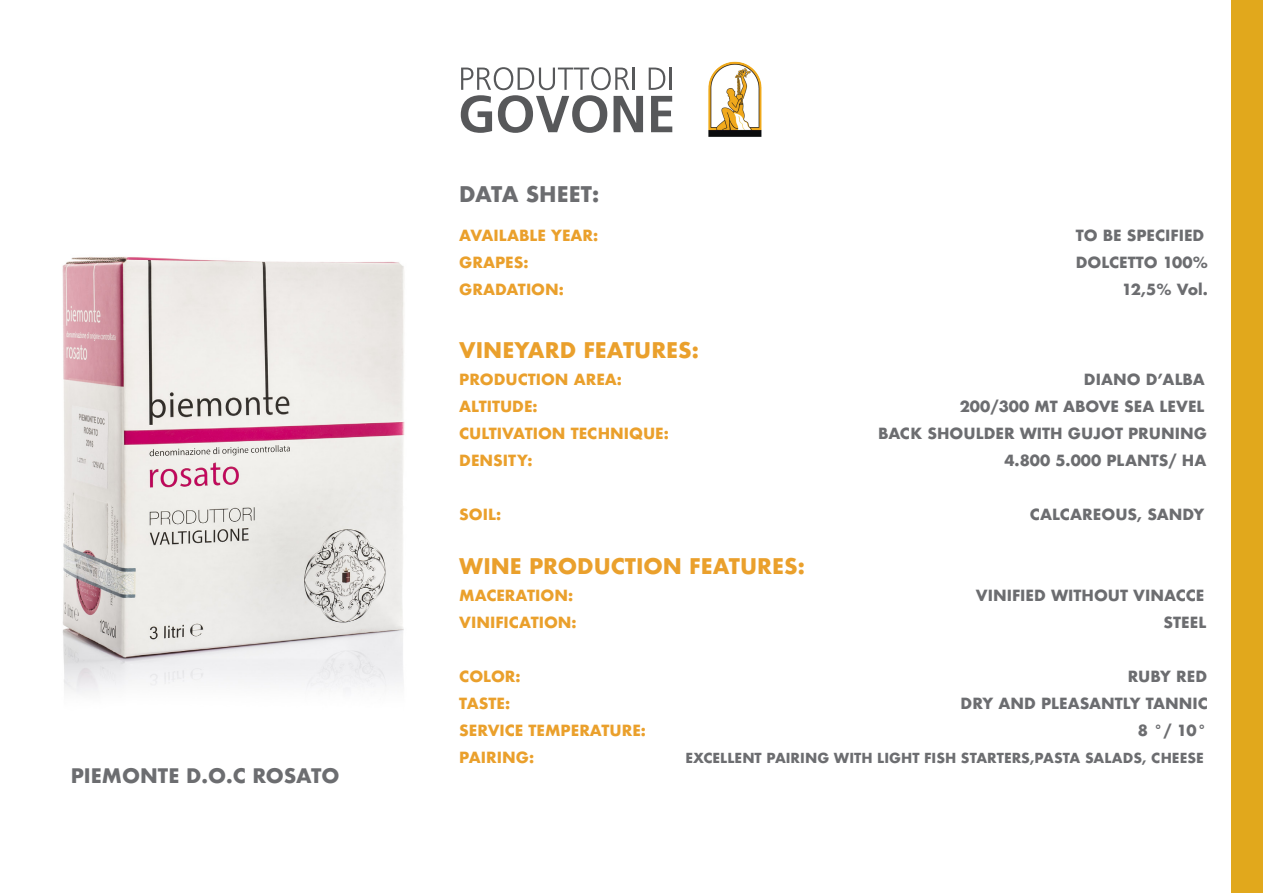
<style>
.page{position:relative;width:1263px;height:893px;background:#fff}
.page>*{position:absolute;margin:0;border:0;box-sizing:border-box;transform-origin:0 0}
.t1{font:700 21px "Futura";color:#eaa02c}
.t2{font:700 21px "Futura";color:#6c6d70}
.t3{font:700 19.5px "Futura";color:#6c6d70}
.t4{font:700 15px "Futura";color:#6c6d70}
.t5{font:700 15px "Futura";color:#eaa02c}
.t6{font:700 13.5px "Futura";color:#6c6d70}
</style>
<div class="page">
<svg style="left:651px;top:96px;width:21px;height:36px"></svg>
<svg style="left:461px;top:67px;width:182px;height:66px"></svg>
<hr style="left:633px;top:68px;width:2px;height:22px;background:#57585a">
<svg style="left:649px;top:68px;width:16px;height:22px"></svg>
<hr style="left:670px;top:68px;width:2px;height:22px;background:#57585a">
<img style="left:708px;top:61px;width:54px;height:76px">
<img style="left:62px;top:256px;width:343px;height:437px">
<div style="left:1231px;top:0;width:32px;height:893px;background:#e1a81c"></div>
<p class="t3" style="left:71px;top:761px;width:270px">PIEMONTE D.O.C ROSATO</p>
<p class="t2" style="left:459px;top:179px;width:142px">DATA SHEET:</p>
<p class="t5" style="left:459px;top:225px;width:141px">AVAILABLE YEAR:</p>
<p class="t4" style="left:1076px;top:225px;width:130px">TO BE SPECIFIED</p>
<p class="t5" style="left:459px;top:252px;width:71px">GRAPES:</p>
<p class="t4" style="left:1076px;top:252px;width:134px">DOLCETTO 100%</p>
<p class="t5" style="left:459px;top:279px;width:106px">GRADATION:</p>
<p class="t4" style="left:1122px;top:279px;width:88px">12,5% Vol.</p>
<p class="t1" style="left:459px;top:335px;width:241px">VINEYARD FEATURES:</p>
<p class="t5" style="left:459px;top:369px;width:164px">PRODUCTION AREA:</p>
<p class="t4" style="left:1084px;top:369px;width:122px">DIANO D’ALBA</p>
<p class="t5" style="left:459px;top:396px;width:80px">ALTITUDE:</p>
<p class="t4" style="left:960px;top:396px;width:246px">200/300 MT ABOVE SEA LEVEL</p>
<p class="t5" style="left:459px;top:423px;width:211px">CULTIVATION TECHNIQUE:</p>
<p class="t4" style="left:878px;top:423px;width:330px">BACK SHOULDER WITH GUJOT PRUNING</p>
<p class="t5" style="left:459px;top:450px;width:75px">DENSITY:</p>
<p class="t4" style="left:1004px;top:450px;width:204px">4.800 5.000 PLANTS/ HA</p>
<p class="t5" style="left:459px;top:504px;width:43px">SOIL:</p>
<p class="t4" style="left:1030px;top:504px;width:176px">CALCAREOUS, SANDY</p>
<p class="t1" style="left:459px;top:551px;width:347px">WINE PRODUCTION FEATURES:</p>
<p class="t5" style="left:459px;top:585px;width:115px">MACERATION:</p>
<p class="t4" style="left:976px;top:585px;width:230px">VINIFIED WITHOUT VINACCE</p>
<p class="t5" style="left:459px;top:612px;width:119px">VINIFICATION:</p>
<p class="t4" style="left:1163px;top:612px;width:44px">STEEL</p>
<p class="t5" style="left:459px;top:666px;width:63px">COLOR:</p>
<p class="t4" style="left:1128px;top:666px;width:81px">RUBY RED</p>
<p class="t5" style="left:459px;top:693px;width:52px">TASTE:</p>
<p class="t4" style="left:961px;top:693px;width:249px">DRY AND PLEASANTLY TANNIC</p>
<p class="t5" style="left:459px;top:720px;width:188px">SERVICE TEMPERATURE:</p>
<p class="t4" style="left:1138px;top:720px;width:70px">8 °/ 10°</p>
<p class="t5" style="left:459px;top:747px;width:76px">PAIRING:</p>
<p class="t6" style="left:685px;top:748px;width:520px">EXCELLENT PAIRING WITH LIGHT FISH STARTERS,PASTA SALADS, CHEESE</p>
</div>
